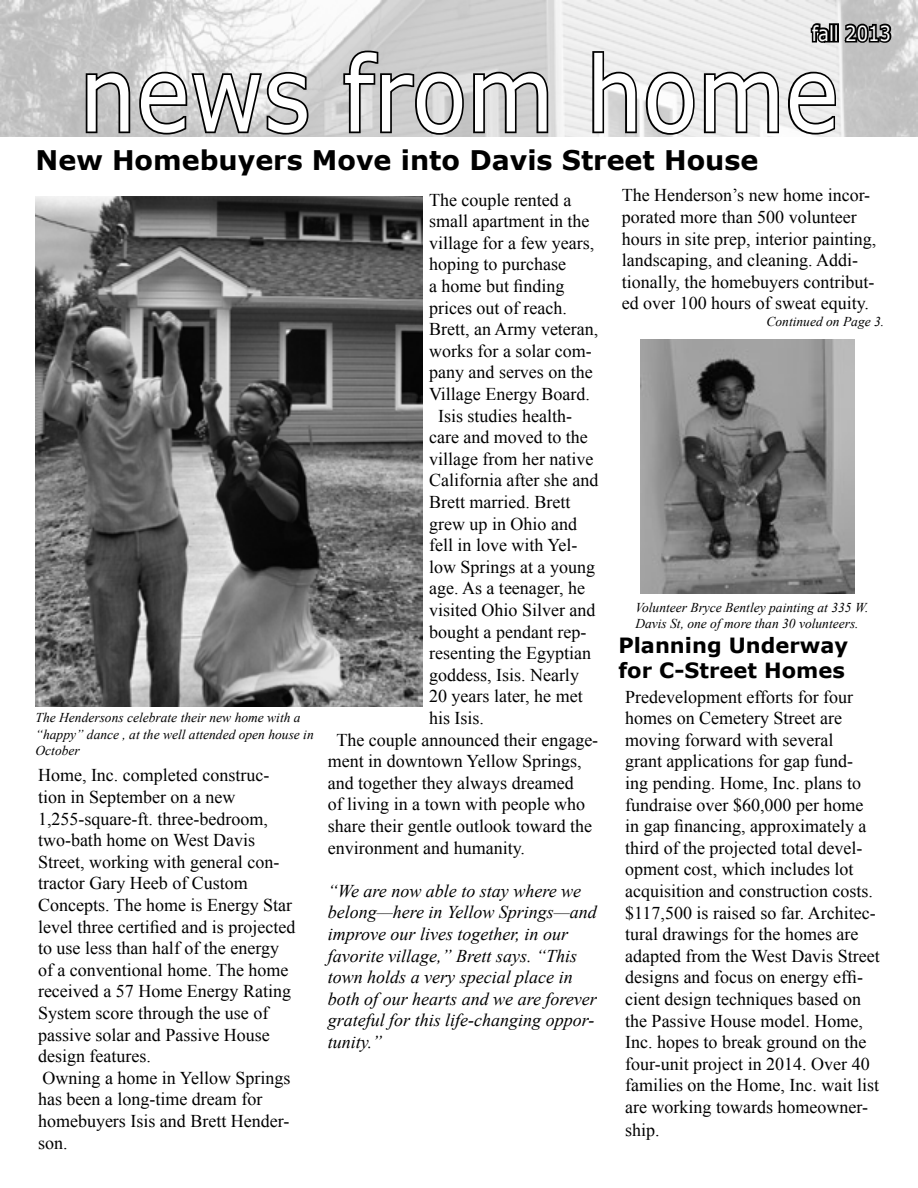
<style>
.page{position:relative;width:918px;height:1188px;background:#fff}
.page>*{position:absolute;margin:0;border:0;box-sizing:border-box;transform-origin:0 0}
.t1{font:103.5px "Verdana";color:#fff;scale:.87 1}
.t2{font:700 27px "Verdana";color:#000}
.t3{font:700 21px/25.2px "Verdana";color:#000}
.t4{font:20.7px "Verdana";color:#fff;scale:.87 1}
.t5{font:18px/21.6px "Times New Roman";color:#000}
.t6{font:italic 18px/21.6px "Times New Roman";color:#000}
.t7{font:italic 13.5px/16.2px "Times New Roman";color:#000}
</style>
<div class="page">
<img style="left:1px;top:1px;width:917px;height:135px">
<svg style="left:84px;top:70px;width:226px;height:67px;background:#929292"></svg>
<svg style="left:342px;top:49px;width:208px;height:88px;background:#a0a0a0"></svg>
<svg style="left:591px;top:49px;width:105px;height:88px"></svg>
<svg style="left:702px;top:69px;width:136px;height:67px"></svg>
<svg style="left:809px;top:21px;width:22px;height:25px"></svg>
<div style="left:829px;top:23px;width:5px;height:20px;border:3px solid #000"></div>
<div style="left:834px;top:23px;width:5px;height:20px;border:3px solid #000"></div>
<svg style="left:840px;top:21px;width:54px;height:24px"></svg>
<img style="left:36px;top:197px;width:386px;height:509px">
<img style="left:640px;top:339px;width:215px;height:255px">
<p class="t4" style="left:812px;top:19px;width:92px">fall 2013</p>
<h1 class="t1" style="left:79px;top:23px;width:875px">news from home</h1>
<h2 class="t2" style="left:36px;top:141px;width:724px">New Homebuyers Move into Davis Street House</h2>
<p class="t5" style="left:622px;top:184px;width:256px">The Henderson’s new home incor&shy;porated more than 500 volunteer hours in site prep, interior painting, landscaping, and cleaning. Addi&shy;tionally, the homebuyers contribut&shy;ed over 100 hours of sweat equity.</p>
<p class="t7" style="left:767px;top:313px;width:119px">Continued on Page 3.</p>
<p class="t5" style="left:429px;top:188px;width:144px">The couple rented a</p>
<p class="t5" style="left:429px;top:210px;width:162px">small apartment in the</p>
<p class="t5" style="left:429px;top:232px;width:167px">village for a few years,</p>
<p class="t5" style="left:429px;top:253px;width:138px">hoping to purchase</p>
<p class="t5" style="left:429px;top:275px;width:137px">a home but finding</p>
<p class="t5" style="left:429px;top:296px;width:139px">prices out of reach.</p>
<p class="t5" style="left:429px;top:318px;width:171px">Brett, an Army veteran,</p>
<p class="t5" style="left:429px;top:340px;width:164px">works for a solar com-</p>
<p class="t5" style="left:429px;top:361px;width:165px">pany and serves on the</p>
<p class="t5" style="left:429px;top:383px;width:163px">Village Energy Board.</p>
<p class="t5" style="left:438px;top:404px;width:135px">Isis studies health-</p>
<p class="t5" style="left:429px;top:426px;width:160px">care and moved to the</p>
<p class="t5" style="left:429px;top:448px;width:166px">village from her native</p>
<p class="t5" style="left:429px;top:469px;width:171px">California after she and</p>
<p class="t5" style="left:429px;top:491px;width:143px">Brett married. Brett</p>
<p class="t5" style="left:429px;top:512px;width:149px">grew up in Ohio and</p>
<p class="t5" style="left:429px;top:534px;width:150px">fell in love with Yel-</p>
<p class="t5" style="left:429px;top:556px;width:167px">low Springs at a young</p>
<p class="t5" style="left:429px;top:577px;width:158px">age. As a teenager, he</p>
<p class="t5" style="left:429px;top:599px;width:168px">visited Ohio Silver and</p>
<p class="t5" style="left:429px;top:620px;width:159px">bought a pendant rep-</p>
<p class="t5" style="left:429px;top:642px;width:163px">resenting the Egyptian</p>
<p class="t5" style="left:429px;top:664px;width:151px">goddess, Isis. Nearly</p>
<p class="t5" style="left:429px;top:685px;width:155px">20 years later, he met</p>
<p class="t5" style="left:429px;top:707px;width:57px">his Isis.</p>
<p class="t5" style="left:336px;top:728px;width:263px">The couple announced their engage-</p>
<p class="t5" style="left:328px;top:750px;width:256px">ment in downtown Yellow Springs,</p>
<p class="t5" style="left:328px;top:772px;width:247px">and together they always dreamed</p>
<p class="t5" style="left:328px;top:793px;width:259px">of living in a town with people who</p>
<p class="t5" style="left:328px;top:815px;width:266px">share their gentle outlook toward the</p>
<p class="t5" style="left:328px;top:836px;width:199px">environment and humanity.</p>
<p class="t6" style="left:328px;top:880px;width:271px">“We are now able to stay where we belong—here in Yellow Springs—and improve our lives together, in our favorite village,” Brett says. “This town holds a very special place in both of our hearts and we are forever grateful for this life-changing oppor&shy;tunity.”</p>
<p class="t7" style="left:635px;top:599px;width:235px">Volunteer Bryce Bentley painting at 335 W.<br>Davis St, one of more than 30 volunteers.</p>
<p class="t3" style="left:618px;top:633px;width:231px">Planning Underway for C-Street Homes</p>
<p class="t5" style="left:625px;top:686px;width:256px">Predevelopment efforts for four homes on Cemetery Street are moving forward with several<br>grant applications for gap fund&shy;ing pending. Home, Inc. plans to fundraise over $60,000 per home in gap financing, approximately a third of the projected total devel&shy;opment cost, which includes lot acquisition and construction costs. $117,500 is raised so far. Architec&shy;tural drawings for the homes are adapted from the West Davis Street designs and focus on energy effi&shy;cient design techniques based on the Passive House model. Home,<br>Inc. hopes to break ground on the four-unit project in 2014. Over 40 families on the Home, Inc. wait list are working towards homeowner-</p>
<p class="t5" style="left:625px;top:1119px;width:36px">ship.</p>
<p class="t7" style="left:36px;top:710px;width:280px">The Hendersons celebrate their new home with a “happy” dance , at the well attended open house in<br>October</p>
<p class="t5" style="left:38px;top:764px;width:259px">Home, Inc. completed construc&shy;tion in September on a new<br>1,255-square-ft. three-bedroom, two-bath home on West Davis<br>Street, working with general con&shy;tractor Gary Heeb of Custom<br>Concepts. The home is Energy Star level three certified and is projected to use less than half of the energy of a conventional home. The home received a 57 Home Energy Rating<br>System score through the use of passive solar and Passive House design features.<br>Owning a home in Yellow Springs has been a long-time dream for homebuyers Isis and Brett Hender&shy;son.</p>
</div>
